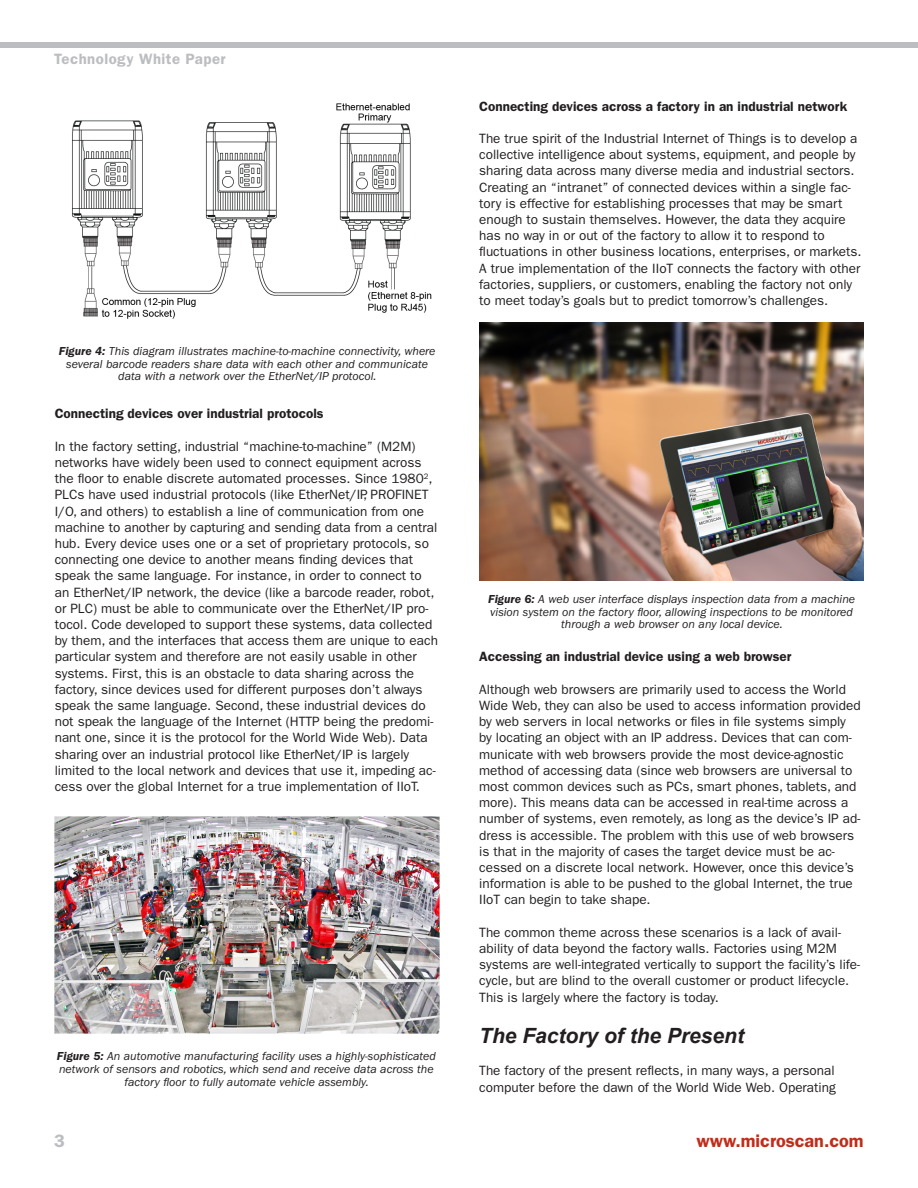
<style>
.page{position:relative;width:918px;height:1188px;background:#fff}
.page>*{position:absolute;margin:0;border:0;box-sizing:border-box;transform-origin:0 0}
.t1{font:italic 700 21px "Arial";color:#231f20}
.t2{font:600 18px "ITC Franklin Gothic Std";color:#c02d19}
.t3{font:600 18px "ITC Franklin Gothic Std";color:#bcbdc0}
.t4{font:600 15px "ITC Franklin Gothic Std";letter-spacing:.03em;color:#bcbdc0}
.t5{font:13.5px/16.2px "ITC Franklin Gothic Std";color:#231f20}
.t6{font:600 13.5px "ITC Franklin Gothic Std";color:#231f20}
.t7{font:italic 12px/12.8px "ITC Franklin Gothic Std";color:#231f20;text-align:center}
.s1{font-weight:600}
</style>
<div class="page">
<div style="left:0;top:43px;width:918px;height:5px;background:#bcbdc0"></div>
<img style="left:72px;top:103px;width:360px;height:216px">
<img style="left:55px;top:816px;width:384px;height:217px">
<img style="left:479px;top:322px;width:385px;height:258px">
<p class="t4" style="left:54px;top:50px;width:173px">Technology White Paper</p>
<p class="t7" style="left:59px;top:345px;width:378px"><span class="s1">Figure 4:</span> This diagram illustrates machine-to-machine connectivity, where several barcode readers share data with each other and communicate data with a network over the EtherNet/IP protocol.</p>
<p class="t6" style="left:55px;top:406px;width:270px">Connecting devices over industrial protocols</p>
<p class="t5" style="left:55px;top:438px;width:385px">In the factory setting, industrial “machine-to-machine” (M2M) networks have widely been used to connect equipment across the floor to enable discrete automated processes. Since 1980<sup>2</sup>, PLCs have used industrial protocols (like EtherNet/IP, PROFINET I/O, and others) to establish a line of communication from one machine to another by capturing and sending data from a central hub. Every device uses one or a set of proprietary protocols, so connecting one device to another means finding devices that speak the same language. For instance, in order to connect to an EtherNet/IP network, the device (like a barcode reader, robot, or PLC) must be able to communicate over the EtherNet/IP pro&shy;tocol. Code developed to support these systems, data collected by them, and the interfaces that access them are unique to each particular system and therefore are not easily usable in other systems. First, this is an obstacle to data sharing across the factory, since devices used for different purposes don’t always speak the same language. Second, these industrial devices do not speak the language of the Internet (HTTP being the predomi&shy;nant one, since it is the protocol for the World Wide Web). Data sharing over an industrial protocol like EtherNet/IP is largely limited to the local network and devices that use it, impeding ac&shy;cess over the global Internet for a true implementation of IIoT.</p>
<p class="t7" style="left:57px;top:1050px;width:381px"><span class="s1">Figure 5:</span> An automotive manufacturing facility uses a highly-sophisticated network of sensors and robotics, which send and receive data across the factory floor to fully automate vehicle assembly.</p>
<p class="t6" style="left:479px;top:98px;width:370px">Connecting devices across a factory in an industrial network</p>
<p class="t5" style="left:479px;top:130px;width:384px">The true spirit of the Industrial Internet of Things is to develop a collective intelligence about systems, equipment, and people by sharing data across many diverse media and industrial sectors.<br>Creating an “intranet” of connected devices within a single fac&shy;tory is effective for establishing processes that may be smart enough to sustain themselves. However, the data they acquire has no way in or out of the factory to allow it to respond to fluctuations in other business locations, enterprises, or markets.<br>A true implementation of the IIoT connects the factory with other factories, suppliers, or customers, enabling the factory not only to meet today’s goals but to predict tomorrow’s challenges.</p>
<p class="t7" style="left:488px;top:593px;width:369px"><span class="s1">Figure 6:</span> A web user interface displays inspection data from a machine vision system on the factory floor, allowing inspections to be monitored through a web browser on any local device.</p>
<p class="t6" style="left:479px;top:649px;width:314px">Accessing an industrial device using a web browser</p>
<p class="t5" style="left:479px;top:681px;width:383px">Although web browsers are primarily used to access the World Wide Web, they can also be used to access information provided by web servers in local networks or files in file systems simply by locating an object with an IP address. Devices that can com&shy;municate with web browsers provide the most device-agnostic method of accessing data (since web browsers are universal to most common devices such as PCs, smart phones, tablets, and more). This means data can be accessed in real-time across a number of systems, even remotely, as long as the device’s IP ad&shy;dress is accessible. The problem with this use of web browsers is that in the majority of cases the target device must be ac&shy;cessed on a discrete local network. However, once this device’s information is able to be pushed to the global Internet, the true IIoT can begin to take shape.</p>
<p class="t5" style="left:479px;top:924px;width:382px">The common theme across these scenarios is a lack of avail&shy;ability of data beyond the factory walls. Factories using M2M systems are well-integrated vertically to support the facility’s life&shy;cycle, but are blind to the overall customer or product lifecycle.<br>This is largely where the factory is today.</p>
<p class="t1" style="left:479px;top:1022px;width:266px">The Factory of the Present</p>
<p class="t5" style="left:479px;top:1063px;width:358px">The factory of the present reflects, in many ways, a personal computer before the dawn of the World Wide Web. Operating</p>
<p class="t3" style="left:54px;top:1131px;width:12px">3</p>
<p class="t2" style="left:697px;top:1131px;width:169px">www.microscan.com</p>
</div>
